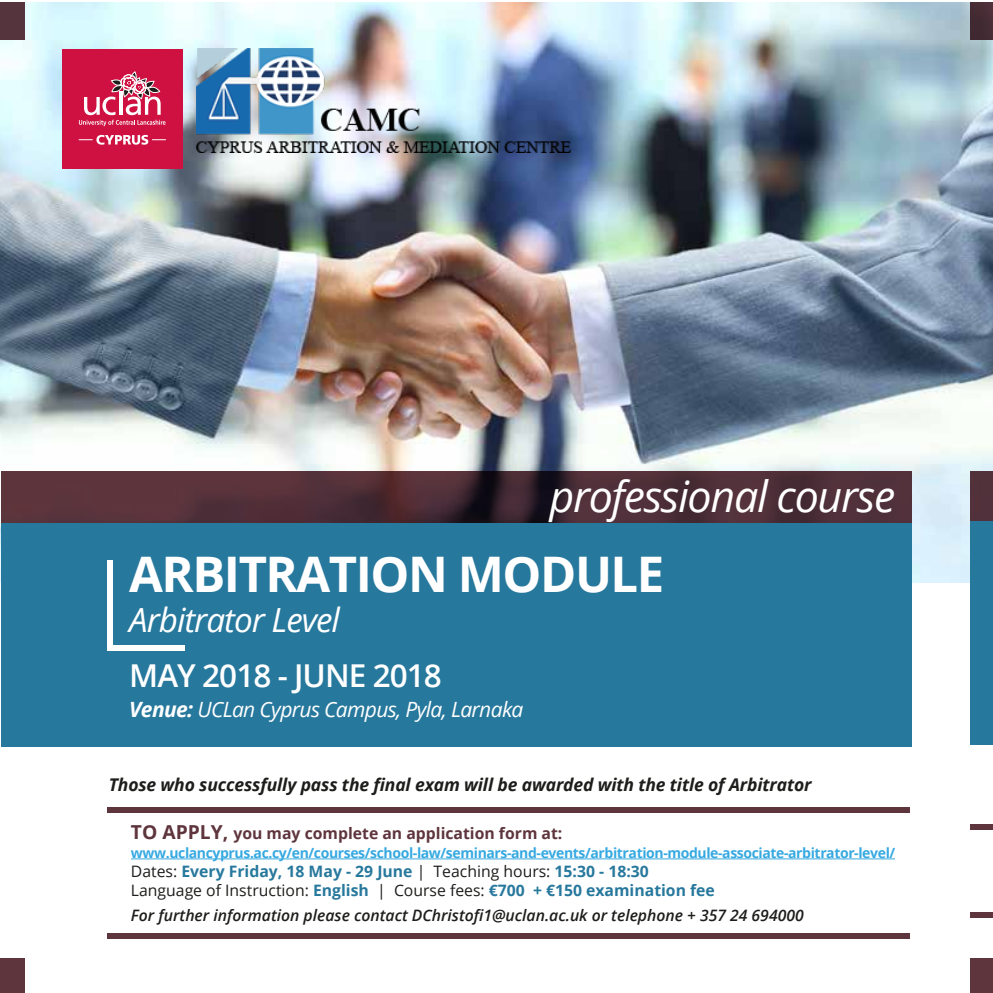
<style>
.page{position:relative;width:993px;height:993px;background:#fff}
.page>*{position:absolute;margin:0;border:0;box-sizing:border-box;transform-origin:0 0}
.t1{font:700 49px "Open Sans";letter-spacing:-.03em;color:#fff}
.t2{font:italic 43.05px "Open Sans";letter-spacing:-.03em;color:#fff}
.t3{font:italic 33.25px "Open Sans";letter-spacing:-.03em;color:#fff}
.t4{font:600 31.5px "Open Sans";letter-spacing:-.03em;color:#fff}
.t5{font:italic 21px "Open Sans";letter-spacing:-.03em;color:#fff}
.t6{font:italic 700 17.5px "Open Sans";letter-spacing:-.01em;color:#1d1d1b}
.t7{font:700 15.75px/19.2px "Open Sans";color:#27789d}
.t8{font:italic 600 15.75px "Open Sans";color:#1d1d1b}
.t9{font:700 15.75px "Open Sans";color:#5f353d}
.t10{font:700 14px "Open Sans";letter-spacing:-.03em;color:#36a9e1}
.s1{font-weight:700}
.s2{font-size:19.25px}
.s3{font-weight:400;color:#1d1d1b}
</style>
<div class="page">
<img style="left:1px;top:3px;width:991px;height:579px">
<svg style="left:1px;top:471px;width:910px;height:51px;background:#4d2d36"></svg>
<div style="left:969px;top:471px;width:23px;height:51px;background:#51313b"></div>
<div style="left:1px;top:522px;width:910px;height:224px;background:#27789d"></div>
<div style="left:969px;top:521px;width:23px;height:223px;background:#27789d"></div>
<div style="left:62px;top:49px;width:121px;height:119px;background:#ce1141"></div>
<svg style="left:79px;top:135px;width:87px;height:10px"></svg>
<svg style="left:79px;top:71px;width:86px;height:55px"></svg>
<div style="left:107px;top:560px;width:6px;height:85px;background:#fff"></div>
<div style="left:107px;top:644px;width:78px;height:6px;background:#fff"></div>
<div style="left:107px;top:806px;width:802px;height:6px;background:#5f353d"></div>
<div style="left:969px;top:824px;width:23px;height:5px;background:#5f353d"></div>
<div style="left:107px;top:932px;width:802px;height:6px;background:#5f353d"></div>
<div style="left:969px;top:911px;width:23px;height:6px;background:#5f353d"></div>
<div style="left:969px;top:3px;width:23px;height:37px;background:#442b33"></div>
<div style="left:969px;top:957px;width:23px;height:35px;background:#5f353d"></div>
<div style="left:1px;top:3px;width:24px;height:37px;background:#55343d"></div>
<div style="left:1px;top:957px;width:24px;height:35px;background:#5f353d"></div>
<hr style="left:131px;top:858px;width:763px;height:1px;background:#36a9e1">
<img style="left:196px;top:49px;width:374px;height:104px">
<h2 class="t2" style="left:549px;top:467px;width:347px">professional course</h2>
<h1 class="t1" style="left:129px;top:539px;width:536px">ARBITRATION MODULE</h1>
<h3 class="t3" style="left:129px;top:597px;width:212px">Arbitrator Level</h3>
<h3 class="t4" style="left:129px;top:653px;width:314px">MAY 2018 - JUNE 2018</h3>
<h3 class="t5" style="left:129px;top:694px;width:395px"><span class="s1">Venue:</span> UCLan Cyprus Campus, Pyla, Larnaka</h3>
<p class="t6" style="left:109px;top:772px;width:704px">Those who successfully pass the final exam will be awarded with the title of Arbitrator</p>
<p class="t9" style="left:131px;top:821px;width:433px"><span class="s2">TO APPLY,</span> you may complete an application form at:</p>
<p class="t10" style="left:131px;top:842px;width:765px">www.uclancyprus.ac.cy/en/courses/school-law/seminars-and-events/arbitration-module-associate-arbitrator-level/</p>
<p class="t7" style="left:131px;top:861px;width:585px"><span class="s3">Dates:</span> Every Friday, 18 May - 29 June <span class="s3">| Teaching hours:</span> 15:30 - 18:30<br><span class="s3">Language of Instruction:</span> English <span class="s3">| Course fees:</span> €700 + €150 examination fee</p>
<p class="t8" style="left:131px;top:904px;width:674px">For further information please contact DChristofi1@uclan.ac.uk or telephone + 357 24 694000</p>
</div>
